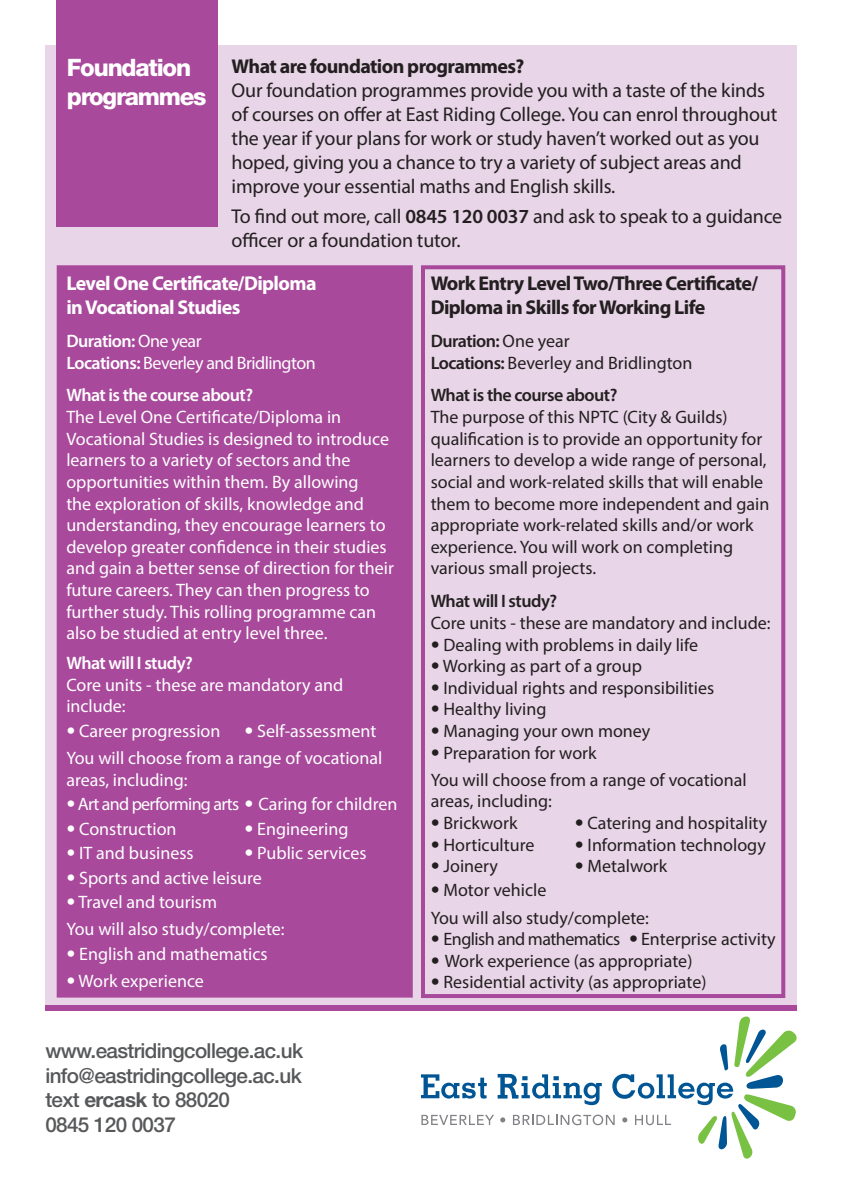
<style>
.page{position:relative;width:842px;height:1191px;background:#fff}
.page>*{position:absolute;margin:0;border:0;box-sizing:border-box;transform-origin:0 0}
.t1{font:800 24px/28.8px "Helvetica Neue LT Pro";letter-spacing:-.05em;color:#fff}
.t2{font:500 20.6px/24.8px "Helvetica Neue LT Std";letter-spacing:-.03em;color:#57585a}
.t3{font:20px/24px "Myriad Pro";letter-spacing:-.01em;color:#231f20}
.t4{font:700 20px/24px "Myriad Pro";letter-spacing:-.03em;color:#231f20}
.t5{font:700 20px/24px "Myriad Pro";letter-spacing:-.03em;color:#fff}
.t6{font:18px/21.6px "Myriad Pro";color:#231f20}
.t7{font:18px/21.6px "Myriad Pro";color:#fff}
.t8{font:18px/21.6px "Myriad Pro";letter-spacing:-.03em;color:#fff}
.t9{font:18px "Myriad Pro";letter-spacing:-.03em;color:#231f20}
.t10{font:600 18px "Myriad Pro";letter-spacing:-.03em;color:#fff}
.t11{font:600 18px "Myriad Pro";letter-spacing:-.03em;color:#231f20}
.s1{font-weight:600}
.s2{font-family:"Helvetica Neue LT Pro";font-weight:700}
.s3{font-weight:700}
</style>
<div class="page">
<div style="left:45px;top:45px;width:752px;height:966px;background:#e8d5e7"></div>
<div style="left:45px;top:1005px;width:752px;height:6px;background:#a8499b"></div>
<div style="left:57px;top:0;width:161px;height:227px;background:#a8499b"></div>
<div style="left:59px;top:267px;width:352px;height:728px;background:#a8499b"></div>
<div style="left:57px;top:265px;width:356px;height:732px;border:4px solid #a8499b"></div>
<div style="left:421px;top:265px;width:364px;height:733px;border:4px solid #a8499b"></div>
<svg style="left:421px;top:1016px;width:376px;height:142px"></svg>
<h1 class="t1" style="left:67px;top:53px;width:141px">Foundation programmes</h1>
<p class="t4" style="left:232px;top:54px;width:294px">What are foundation programmes?</p>
<p class="t3" style="left:232px;top:78px;width:547px">Our foundation programmes provide you with a taste of the kinds of courses on offer at East Riding College. You can enrol throughout the year if your plans for work or study haven’t worked out as you hoped, giving you a chance to try a variety of subject areas and improve your essential maths and English skills.</p>
<p class="t3" style="left:232px;top:204px;width:552px">To find out more, call <span class="s1">0845 120 0037</span> and ask to speak to a guidance officer or a foundation tutor.</p>
<p class="t5" style="left:66px;top:270px;width:252px">Level One Certificate/Diploma in Vocational Studies</p>
<p class="t8" style="left:66px;top:330px;width:251px"><span class="s1">Duration:</span> One year<br><span class="s1">Locations:</span> Beverley and Bridlington</p>
<p class="t10" style="left:66px;top:384px;width:188px">What is the course about?</p>
<p class="t7" style="left:66px;top:406px;width:329px">The Level One Certificate/Diploma in Vocational Studies is designed to introduce learners to a variety of sectors and the opportunities within them. By allowing<br>the exploration of skills, knowledge and understanding, they encourage learners to develop greater confidence in their studies and gain a better sense of direction for their future careers. They can then progress to further study. This rolling programme can also be studied at entry level three.</p>
<p class="t10" style="left:66px;top:652px;width:128px">What will I study?</p>
<p class="t7" style="left:66px;top:674px;width:278px">Core units - these are mandatory and include:</p>
<p class="t7" style="left:66px;top:720px;width:156px"><span class="s2">•</span> Career progression</p>
<p class="t7" style="left:66px;top:717px;width:318px;line-height:27.2px;text-indent:178px"><span class="s2">•</span> Self-assessment<br>You will choose from a range of vocational</p>
<p class="t7" style="left:66px;top:768px;width:123px">areas, including:</p>
<p class="t7" style="left:66px;top:793px;width:333px"><span class="s2">•</span> Art and performing arts <span class="s2">•</span> Caring for children</p>
<p class="t7" style="left:66px;top:817px;width:112px"><span class="s2">•</span> Construction</p>
<p class="t7" style="left:244px;top:817px;width:106px"><span class="s2">•</span> Engineering</p>
<p class="t7" style="left:66px;top:842px;width:129px"><span class="s2">•</span> IT and business</p>
<p class="t7" style="left:244px;top:842px;width:124px"><span class="s2">•</span> Public services</p>
<p class="t7" style="left:66px;top:866px;width:197px"><span class="s2">•</span> Sports and active leisure</p>
<p class="t7" style="left:66px;top:888px;width:220px;line-height:27.2px"><span class="s2">•</span> Travel and tourism<br>You will also study/complete:</p>
<p class="t7" style="left:66px;top:942px;width:203px"><span class="s2">•</span> English and mathematics</p>
<p class="t7" style="left:66px;top:969px;width:139px"><span class="s2">•</span> Work experience</p>
<p class="t2" style="left:45px;top:1037px;width:259px">www.eastridingcollege.ac.uk info@eastridingcollege.ac.uk text <span class="s3">ercask</span> to 88020<br>0845 120 0037</p>
<p class="t4" style="left:431px;top:270px;width:329px">Work Entry Level Two/Three Certificate/<br>Diploma in Skills for Working Life</p>
<p class="t6" style="left:431px;top:330px;width:263px"><span class="s1">Duration:</span> One year<br><span class="s1">Locations:</span> Beverley and Bridlington</p>
<p class="t11" style="left:431px;top:384px;width:188px">What is the course about?</p>
<p class="t6" style="left:431px;top:406px;width:340px">The purpose of this NPTC (City &amp; Guilds) qualification is to provide an opportunity for learners to develop a wide range of personal, social and work-related skills that will enable them to become more independent and gain appropriate work-related skills and/or work experience. You will work on completing various small projects.</p>
<p class="t11" style="left:431px;top:590px;width:128px">What will I study?</p>
<p class="t6" style="left:431px;top:612px;width:341px">Core units - these are mandatory and include:</p>
<p class="t6" style="left:431px;top:633px;width:269px"><span class="s2">•</span> Dealing with problems in daily life</p>
<p class="t6" style="left:431px;top:655px;width:213px"><span class="s2">•</span> Working as part of a group</p>
<p class="t6" style="left:431px;top:676px;width:285px"><span class="s2">•</span> Individual rights and responsibilities</p>
<p class="t6" style="left:431px;top:698px;width:117px"><span class="s2">•</span> Healthy living</p>
<p class="t6" style="left:431px;top:720px;width:221px"><span class="s2">•</span> Managing your own money</p>
<p class="t6" style="left:431px;top:738px;width:318px;line-height:27.2px"><span class="s2">•</span> Preparation for work<br>You will choose from a range of vocational</p>
<p class="t6" style="left:431px;top:790px;width:123px">areas, including:</p>
<p class="t6" style="left:431px;top:812px;width:88px"><span class="s2">•</span> Brickwork</p>
<p class="t6" style="left:575px;top:812px;width:194px"><span class="s2">•</span> Catering and hospitality</p>
<p class="t6" style="left:431px;top:833px;width:105px"><span class="s2">•</span> Horticulture</p>
<p class="t6" style="left:575px;top:833px;width:193px"><span class="s2">•</span> Information technology</p>
<p class="t6" style="left:431px;top:855px;width:69px"><span class="s2">•</span> Joinery</p>
<p class="t6" style="left:575px;top:855px;width:94px"><span class="s2">•</span> Metalwork</p>
<p class="t6" style="left:431px;top:876px;width:220px;line-height:27.2px"><span class="s2">•</span> Motor vehicle<br>You will also study/complete:</p>
<p class="t9" style="left:431px;top:928px;width:346px"><span class="s2">•</span> English and mathematics <span class="s2">•</span> Enterprise activity</p>
<p class="t6" style="left:431px;top:949px;width:263px"><span class="s2">•</span> Work experience (as appropriate)</p>
<p class="t6" style="left:431px;top:971px;width:277px"><span class="s2">•</span> Residential activity (as appropriate)</p>
</div>
